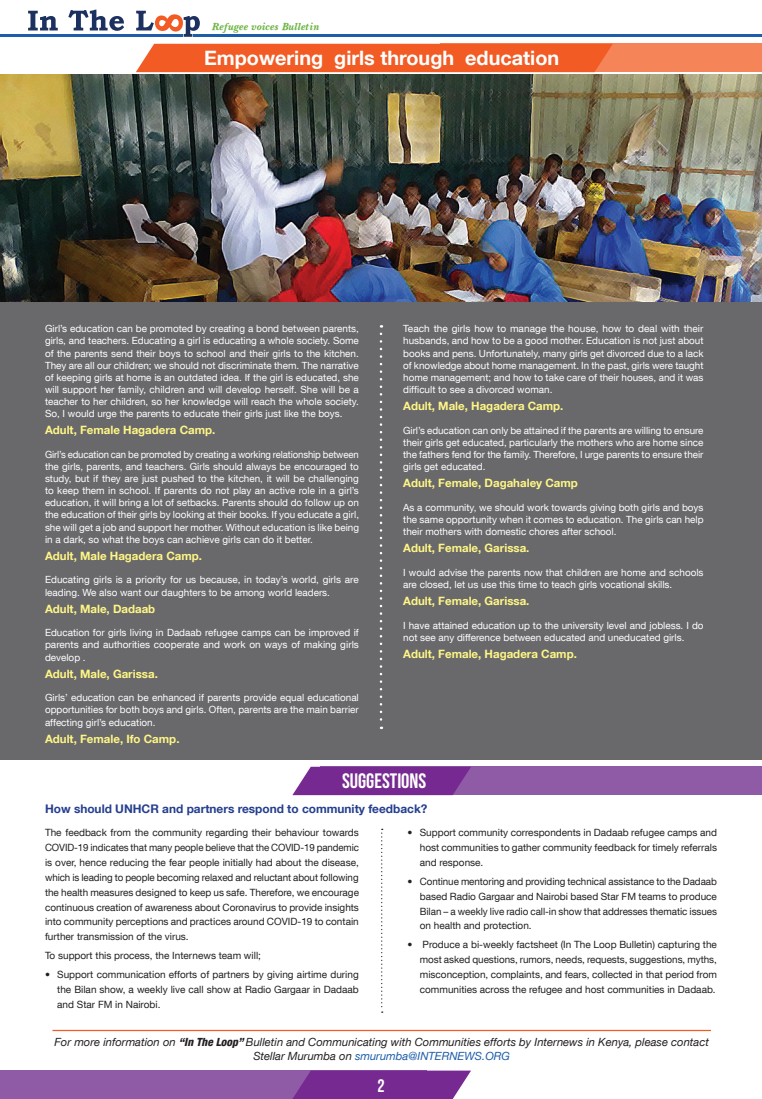
<style>
.page{position:relative;width:762px;height:1099px;background:#fff}
.page>*{position:absolute;margin:0;border:0;box-sizing:border-box;transform-origin:0 0}
.t1{font:20.88px "Bebas Neue";color:#fff}
.t2{font:700 19.75px "Helvetica Neue LT Com";color:#fff}
.t3{font:18.12px "Bebas Neue";color:#fff}
.t4{font:700 11.88px "Helvetica Neue LT Com";color:#253f8e}
.t5{font:700 11.5px "Helvetica Neue LT Com";color:#fff685}
.t6{font:italic 11.25px/13.5px "Helvetica Neue LT Com";color:#231f20;text-align:center}
.t7{font:10.62px "Baskerville Black SSK Italic";color:#6db444}
.t8{font:10px/14.8px "Helvetica Neue LT Com";color:#231f20;text-align:justify}
.t9{font:9.88px/12.1px "Helvetica Neue LT Com";color:#fff;text-align:justify}
.t10{font:9.88px/12.1px "Helvetica Neue LT Com";color:#fff;text-align:justify;scale:.96 1}
.s1{font-weight:800;font-stretch:condensed}
.s2{color:#1e5daa}
</style>
<div class="page">
<svg style="left:28px;top:10px;width:172px;height:27px"></svg>
<hr style="left:0;top:34px;width:182px;height:3px;background:#1e5daa">
<hr style="left:194px;top:34px;width:568px;height:3px;background:#1e5daa">
<div style="left:0;top:1070px;width:426px;height:28px;background:#8f5ba6"></div>
<svg style="left:293px;top:1070px;width:178px;height:28px;background:#7e3898"></svg>
<div style="left:0;top:301px;width:762px;height:459px;background:#69696c"></div>
<svg style="left:380px;top:334px;width:2px;height:395px"></svg>
<div style="left:440px;top:44px;width:322px;height:28px;background:#f58559"></div>
<div style="left:136px;top:44px;width:477px;height:28px;background:#f25b24"></div>
<div style="left:321px;top:766px;width:441px;height:29px;background:#8f5ba6"></div>
<svg style="left:292px;top:766px;width:179px;height:29px;background:#7f3998"></svg>
<hr style="left:52px;top:1029px;width:659px;height:2px;background:#f25b24">
<img style="left:0;top:75px;width:762px;height:226px">
<svg style="left:381px;top:828px;width:2px;height:184px"></svg>
<p class="t7" style="left:212px;top:19px;width:109px">Refugee voices Bulletin</p>
<h2 class="t2" style="left:204px;top:45px;width:357px">Empowering girls through education</h2>
<p class="t9" style="left:45px;top:322px;width:315px">Girl’s education can be promoted by creating a bond between parents, girls, and teachers. Educating a girl is educating a whole society. Some of the parents send their boys to school and their girls to the kitchen.<br>They are all our children; we should not discriminate them. The narrative of keeping girls at home is an outdated idea. If the girl is educated, she will support her family, children and will develop herself. She will be a teacher to her children, so her knowledge will reach the whole society.<br>So, I would urge the parents to educate their girls just like the boys.</p>
<p class="t5" style="left:45px;top:423px;width:172px">Adult, Female Hagadera Camp.</p>
<p class="t10" style="left:45px;top:448px;width:329px">Girl’s education can be promoted by creating a working relationship between the girls, parents, and teachers. Girls should always be encouraged to study, but if they are just pushed to the kitchen, it will be challenging to keep them in school. If parents do not play an active role in a girl’s education, it will bring a lot of setbacks. Parents should do follow up on the education of their girls by looking at their books. If you educate a girl, she will get a job and support her mother. Without education is like being in a dark, so what the boys can achieve girls can do it better.</p>
<p class="t5" style="left:45px;top:548px;width:159px">Adult, Male Hagadera Camp.</p>
<p class="t9" style="left:45px;top:573px;width:315px">Educating girls is a priority for us because, in today’s world, girls are leading. We also want our daughters to be among world leaders.</p>
<p class="t5" style="left:45px;top:601px;width:112px">Adult, Male, Dadaab</p>
<p class="t9" style="left:45px;top:626px;width:315px">Education for girls living in Dadaab refugee camps can be improved if parents and authorities cooperate and work on ways of making girls develop .</p>
<p class="t5" style="left:45px;top:666px;width:114px">Adult, Male, Garissa.</p>
<p class="t9" style="left:45px;top:691px;width:315px">Girls’ education can be enhanced if parents provide equal educational opportunities for both boys and girls. Often, parents are the main barrier affecting girl’s education.</p>
<p class="t5" style="left:45px;top:731px;width:136px">Adult, Female, Ifo Camp.</p>
<p class="t9" style="left:403px;top:322px;width:302px">Teach the girls how to manage the house, how to deal with their husbands, and how to be a good mother. Education is not just about books and pens. Unfortunately, many girls get divorced due to a lack of knowledge about home management. In the past, girls were taught home management; and how to take care of their houses, and it was difficult to see a divorced woman.</p>
<p class="t5" style="left:403px;top:398px;width:162px">Adult, Male, Hagadera Camp.</p>
<p class="t9" style="left:403px;top:424px;width:302px">Girl’s education can only be attained if the parents are willing to ensure their girls get educated, particularly the mothers who are home since the fathers fend for the family. Therefore, I urge parents to ensure their girls get educated.</p>
<p class="t5" style="left:403px;top:476px;width:176px">Adult, Female, Dagahaley Camp</p>
<p class="t9" style="left:403px;top:501px;width:302px">As a community, we should work towards giving both girls and boys the same opportunity when it comes to education. The girls can help their mothers with domestic chores after school.</p>
<p class="t5" style="left:403px;top:541px;width:128px">Adult, Female, Garissa.</p>
<p class="t9" style="left:403px;top:566px;width:302px">I would advise the parents now that children are home and schools are closed, let us use this time to teach girls vocational skills.</p>
<p class="t5" style="left:403px;top:593px;width:128px">Adult, Female, Garissa.</p>
<p class="t9" style="left:403px;top:619px;width:302px">I have attained education up to the university level and jobless. I do not see any difference between educated and uneducated girls.</p>
<p class="t5" style="left:403px;top:646px;width:175px">Adult, Female, Hagadera Camp.</p>
<h1 class="t1" style="left:342px;top:769px;width:86px">SUGGESTIONS</h1>
<p class="t4" style="left:45px;top:801px;width:384px">How should UNHCR and partners respond to community feedback?</p>
<p class="t8" style="left:45px;top:825px;width:315px">The feedback from the community regarding their behaviour towards COVID-19 indicates that many people believe that the COVID-19 pandemic is over, hence reducing the fear people initially had about the disease, which is leading to people becoming relaxed and reluctant about following the health measures designed to keep us safe. Therefore, we encourage continuous creation of awareness about Coronavirus to provide insights into community perceptions and practices around COVID-19 to contain further transmission of the virus.</p>
<p class="t8" style="left:45px;top:947px;width:217px">To support this process, the Internews team will;</p>
<p class="t8" style="left:57px;top:966px;width:303px;text-indent:-12px">• Support communication efforts of partners by giving airtime during the Bilan show, a weekly live call show at Radio Gargaar in Dadaab and Star FM in Nairobi.</p>
<p class="t8" style="left:420px;top:825px;width:299px;text-indent:-12px">• Support community correspondents in Dadaab refugee camps and host communities to gather community feedback for timely referrals and response.</p>
<p class="t8" style="left:420px;top:873px;width:299px;text-indent:-12px">• Continue mentoring and providing technical assistance to the Dadaab based Radio Gargaar and Nairobi based Star FM teams to produce Bilan – a weekly live radio call-in show that addresses thematic issues on health and protection.</p>
<p class="t8" style="left:420px;top:937px;width:299px;text-indent:-12px">• Produce a bi-weekly factsheet (In The Loop Bulletin) capturing the most asked questions, rumors, needs, requests, suggestions, myths, misconception, complaints, and fears, collected in that period from communities across the refugee and host communities in Dadaab.</p>
<p class="t6" style="left:55px;top:1035px;width:656px">For more information on <span class="s1">“In The Loop”</span> Bulletin and Communicating with Communities efforts by Internews in Kenya, please contact<br>Stellar Murumba on <span class="s2">smurumba@INTERNEWS.ORG</span></p>
<h3 class="t3" style="left:377px;top:1075px;width:9px">2</h3>
</div>
